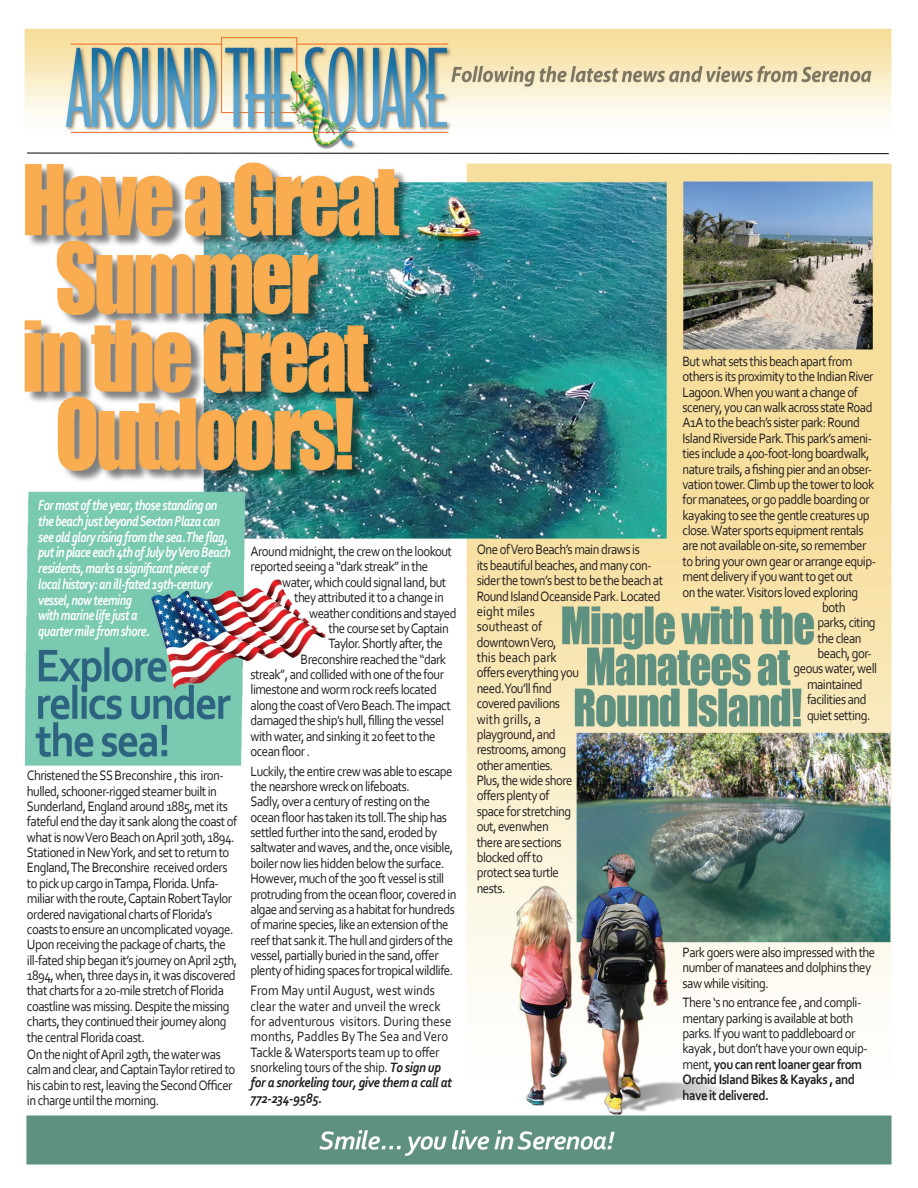
<style>
.page{position:relative;width:918px;height:1188px;background:#fff}
.page>*{position:absolute;margin:0;border:0;box-sizing:border-box;transform-origin:0 0}
.t1{font:italic 700 15px/15.8px "Corbel";letter-spacing:-.04em;color:#fff;scale:.8 1}
.t2{font:14.25px/15.5px "Corbel";letter-spacing:-.04em;color:#231f20;scale:.9 1}
.t3{font:14.25px/15.5px "Corbel";color:#231f20;scale:.9 1}
.s1{font-weight:700;font-style:italic}
.s2{font-weight:700}
</style>
<div class="page">
<img style="left:24px;top:28px;width:868px;height:1137px">
<svg style="left:26px;top:152px;width:864px;height:3px"></svg>
<p class="t1" style="left:38px;top:497px;width:242px">For most of the year, those standing on the beach just beyond Sexton Plaza can see old glory rising from the sea. The flag, put in place each 4th of July by Vero Beach residents, marks a significant piece of local history: an ill-fated 19th-century vessel, now teeming<br>with marine life just a<br>quarter mile from shore.</p>
<p class="t2" style="left:27px;top:767px;width:235px">Christened the SS Breconshire , this iron&shy;hulled, schooner-rigged steamer built in Sunderland, England around 1885, met its fateful end the day it sank along the coast of what is now Vero Beach on April 30th, 1894.<br>Stationed in New York, and set to return to England, The Breconshire received orders to pick up cargo in Tampa, Florida. Unfa&shy;miliar with the route, Captain Robert Taylor ordered navigational charts of Florida’s coasts to ensure an uncomplicated voyage.<br>Upon receiving the package of charts, the ill-fated ship began it’s journey on April 25th, 1894, when, three days in, it was discovered that charts for a 20-mile stretch of Florida coastline was missing. Despite the missing charts, they continued their journey along the central Florida coast.</p>
<p class="t2" style="left:27px;top:1046px;width:233px">On the night of April 29th, the water was calm and clear, and Captain Taylor retired to his cabin to rest, leaving the Second Officer in charge until the morning.</p>
<p class="t2" style="left:251px;top:543px;width:225px">Around midnight, the crew on the lookout reported seeing a “dark streak” in the</p>
<p class="t2" style="left:282px;top:574px;width:184px">water, which could signal land, but</p>
<p class="t2" style="left:294px;top:589px;width:168px">they attributed it to a change in</p>
<p class="t2" style="left:309px;top:605px;width:165px">weather conditions and stayed</p>
<p class="t2" style="left:329px;top:620px;width:135px">the course set by Captain</p>
<p class="t2" style="left:329px;top:635px;width:129px">Taylor. Shortly after, the</p>
<p class="t2" style="left:301px;top:651px;width:163px">Breconshire reached the “dark</p>
<p class="t2" style="left:251px;top:666px;width:216px">streak”, and collided with one of the four</p>
<p class="t2" style="left:251px;top:682px;width:209px">limestone and worm rock reefs located</p>
<p class="t2" style="left:251px;top:697px;width:224px">along the coast of Vero Beach. The impact</p>
<p class="t2" style="left:251px;top:712px;width:216px">damaged the ship’s hull, filling the vessel</p>
<p class="t2" style="left:251px;top:728px;width:207px">with water, and sinking it 20 feet to the</p>
<p class="t2" style="left:251px;top:743px;width:68px">ocean floor .</p>
<p class="t2" style="left:251px;top:763px;width:231px">Luckily, the entire crew was able to escape the nearshore wreck on lifeboats.<br>Sadly, over a century of resting on the ocean floor has taken its toll. The ship has settled further into the sand, eroded by saltwater and waves, and the, once visible, boiler now lies hidden below the surface.<br>However, much of the 300 ft vessel is still protruding from the ocean floor, covered in algae and serving as a habitat for hundreds of marine species, like an extension of the reef that sank it. The hull and girders of the vessel, partially buried in the sand, offer plenty of hiding spaces for tropical wildlife.</p>
<p class="t3" style="left:251px;top:982px;width:225px">From May until August, west winds clear the water and unveil the wreck for adventurous visitors. During these months, Paddles By The Sea and Vero Tackle &amp; Watersports team up to offer snorkeling tours of the ship. <span class="s1">To sign up for a snorkeling tour, give them a call at 772-234-9585.</span></p>
<p class="t2" style="left:477px;top:542px;width:209px">One of Vero Beach’s main draws is<br>its beautiful beaches, and many con&shy;sider the town’s best to be the beach at<br>Round Island Oceanside Park. Located eight miles<br>southeast of<br>downtown Vero,<br>this beach park<br>offers everything you<br>need. You’ll find<br>covered pavilions<br>with grills, a<br>playground, and<br>restrooms, among<br>other amenties.<br>Plus, the wide shore<br>offers plenty of<br>space for stretching<br>out, evenwhen<br>there are sections<br>blocked off to<br>protect sea turtle<br>nests.</p>
<p class="t2" style="left:683px;top:353px;width:190px">But what sets this beach apart from</p>
<p class="t2" style="left:683px;top:369px;width:214px">others is its proximity to the Indian River</p>
<p class="t2" style="left:683px;top:384px;width:196px">Lagoon. When you want a change of</p>
<p class="t2" style="left:683px;top:399px;width:213px">scenery, you can walk across state Road</p>
<p class="t2" style="left:683px;top:415px;width:199px">A1A to the beach’s sister park: Round</p>
<p class="t2" style="left:683px;top:430px;width:212px">Island Riverside Park. This park’s ameni-</p>
<p class="t2" style="left:683px;top:445px;width:209px">ties include a 400-foot-long boardwalk,</p>
<p class="t2" style="left:683px;top:461px;width:212px">nature trails, a fishing pier and an obser-</p>
<p class="t2" style="left:683px;top:476px;width:215px">vation tower. Climb up the tower to look</p>
<p class="t2" style="left:683px;top:492px;width:209px">for manatees, or go paddle boarding or</p>
<p class="t2" style="left:683px;top:507px;width:210px">kayaking to see the gentle creatures up</p>
<p class="t2" style="left:683px;top:522px;width:203px">close. Water sports equipment rentals</p>
<p class="t2" style="left:683px;top:538px;width:206px">are not available on-site, so remember</p>
<p class="t2" style="left:683px;top:553px;width:216px">to bring your own gear or arrange equip-</p>
<p class="t2" style="left:683px;top:568px;width:191px">ment delivery if you want to get out</p>
<p class="t2" style="left:683px;top:584px;width:197px">on the water. Visitors loved exploring</p>
<p class="t2" style="left:822px;top:599px;width:28px">both</p>
<p class="t2" style="left:818px;top:615px;width:66px">parks, citing</p>
<p class="t2" style="left:818px;top:630px;width:51px">the clean</p>
<p class="t2" style="left:818px;top:645px;width:62px">beach, gor-</p>
<p class="t2" style="left:794px;top:661px;width:94px">geous water, well</p>
<p class="t2" style="left:807px;top:676px;width:63px">maintained</p>
<p class="t2" style="left:807px;top:691px;width:68px">facilities and</p>
<p class="t2" style="left:807px;top:707px;width:72px">quiet setting.</p>
<p class="t2" style="left:683px;top:944px;width:216px">Park goers were also impressed with the number of manatees and dolphins they saw while visiting.</p>
<p class="t2" style="left:683px;top:994px;width:207px">There ‘s no entrance fee , and compli&shy;mentary parking is available at both parks. If you want to paddleboard or kayak , but don’t have your own equip&shy;ment, <span class="s2">you can rent loaner gear from Orchid Island Bikes &amp; Kayaks , and have it delivered.</span></p>
</div>
